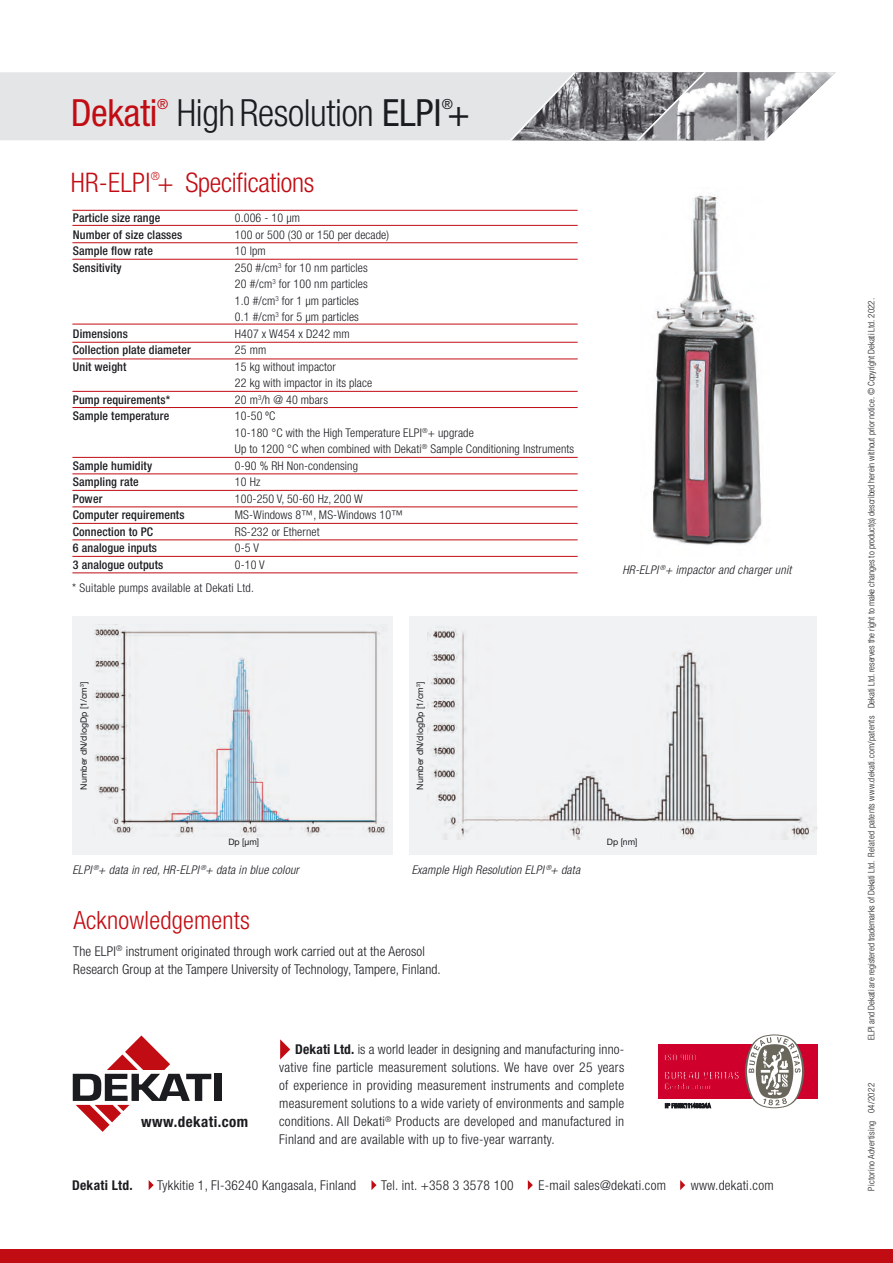
<style>
.page{position:relative;width:893px;height:1263px;background:#fff}
.page>*{position:absolute;margin:0;border:0;box-sizing:border-box;transform-origin:0 0}
.t1{font:300 condensed 37.5px "Helvetica Neue";letter-spacing:-.01em;color:#1b1c20}
.t2{font:condensed 37.5px "Helvetica Neue";letter-spacing:-.01em;color:#c20c13}
.t3{font:300 condensed 27px "Helvetica Neue";letter-spacing:-.01em;color:#c20c13}
.t4{font:300 condensed 25.05px "Helvetica Neue";letter-spacing:.01em;color:#c20c13}
.t5{font:700 condensed 15px "Helvetica Neue";letter-spacing:.03em;color:#1b1c20}
.t6{font:condensed 13.95px "Helvetica Neue";color:#c20c13}
.t7{font:condensed 13.95px "Helvetica Neue";color:#1b1c20}
.t8{font:300 condensed 13.5px/18px "Helvetica Neue";letter-spacing:.015em;color:#1b1c20}
.t9{font:700 condensed 13.5px "Helvetica Neue";letter-spacing:.02em;color:#1b1c20}
.t10{font:300 condensed 12px/16.5px "Helvetica Neue";letter-spacing:.01em;color:#1b1c20}
.t11{font:500 condensed 12px "Helvetica Neue";letter-spacing:.01em;color:#1b1c20}
.t12{font:italic 300 condensed 12px "Helvetica Neue";letter-spacing:.02em;color:#1b1c20}
.t13{font:300 condensed 11.4px "Helvetica Neue";color:#c20c13}
.t14{font:300 condensed 9px "Helvetica Neue";color:#1b1c20}
.t15{font:300 condensed 9px "Helvetica Neue";letter-spacing:.03em;color:#1b1c20}
.t16{font:8.85px "Helvetica Neue";color:#1b1c20}
.t17{font:8.7px "Helvetica Neue";color:#1b1c20}
.s1{font-weight:400}
.s2{font-weight:700}
</style>
<div class="page">
<img style="left:652px;top:195px;width:110px;height:350px">
<hr style="left:72px;top:210px;width:506px;height:1px;background:#c20c13">
<hr style="left:72px;top:490px;width:506px;height:1px;background:#c20c13">
<hr style="left:72px;top:507px;width:506px;height:1px;background:#c20c13">
<hr style="left:72px;top:523px;width:506px;height:1px;background:#c20c13">
<hr style="left:72px;top:474px;width:506px;height:1px;background:#c20c13">
<hr style="left:72px;top:572px;width:506px;height:1px;background:#c20c13">
<hr style="left:72px;top:342px;width:506px;height:1px;background:#c20c13">
<hr style="left:72px;top:324px;width:506px;height:1px;background:#c20c13">
<hr style="left:72px;top:407px;width:506px;height:1px;background:#c20c13">
<hr style="left:72px;top:391px;width:506px;height:1px;background:#c20c13">
<hr style="left:72px;top:457px;width:506px;height:1px;background:#c20c13">
<hr style="left:72px;top:556px;width:506px;height:1px;background:#c20c13">
<hr style="left:72px;top:539px;width:506px;height:1px;background:#c20c13">
<hr style="left:72px;top:359px;width:506px;height:1px;background:#c20c13">
<hr style="left:72px;top:259px;width:506px;height:1px;background:#c20c13">
<hr style="left:72px;top:225px;width:506px;height:1px;background:#c20c13">
<hr style="left:72px;top:242px;width:506px;height:1px;background:#c20c13">
<div style="left:0;top:72px;width:449px;height:68px;background:#e3e5e6"></div>
<svg style="left:449px;top:72px;width:387px;height:68px;background:#b0b0b3"></svg>
<div style="left:72px;top:616px;width:321px;height:238px;background:#f1f2f3"></div>
<div style="left:409px;top:616px;width:407px;height:238px;background:#f1f2f3"></div>
<img style="left:93px;top:627px;width:292px;height:210px">
<img style="left:427px;top:624px;width:391px;height:216px">
<svg style="left:73px;top:1035px;width:138px;height:97px"></svg>
<div style="left:214px;top:1074px;width:8px;height:27px;background:#1b1c20"></div>
<svg style="left:371px;top:1180px;width:5px;height:10px"></svg>
<svg style="left:149px;top:1180px;width:5px;height:10px"></svg>
<svg style="left:528px;top:1180px;width:5px;height:10px"></svg>
<svg style="left:680px;top:1180px;width:5px;height:10px"></svg>
<div style="left:0;top:1249px;width:893px;height:14px;background:#c20c13"></div>
<svg style="left:280px;top:1039px;width:10px;height:20px"></svg>
<div style="left:658px;top:1044px;width:160px;height:55px;background:#cf002b"></div>
<svg style="left:745px;top:1034px;width:59px;height:74px"></svg>
<svg style="left:665px;top:1054px;width:31px;height:7px"></svg>
<svg style="left:665px;top:1071px;width:74px;height:19px"></svg>
<svg style="left:665px;top:1103px;width:46px;height:5px"></svg>
<h1 class="t2" style="left:71px;top:91px;width:88px">Dekati</h1>
<p class="t6" style="left:157px;top:96px;width:13px">®</p>
<h1 class="t1" style="left:177px;top:91px;width:295px">High Resolution <span class="s1">ELPI +</span></h1>
<p class="t7" style="left:442px;top:96px;width:13px">®</p>
<p class="t13" style="left:151px;top:169px;width:11px">®</p>
<h2 class="t3" style="left:71px;top:167px;width:245px">HR-ELPI + Specifications</h2>
<p class="t11" style="left:73px;top:211px;width:89px">Particle size range</p>
<p class="t10" style="left:235px;top:210px;width:67px">0.006 - 10 μm</p>
<p class="t11" style="left:73px;top:227px;width:111px">Number of size classes</p>
<p class="t10" style="left:235px;top:226px;width:156px">100 or 500 (30 or 150 per decade)</p>
<p class="t11" style="left:73px;top:244px;width:81px">Sample flow rate</p>
<p class="t10" style="left:235px;top:243px;width:32px">10 lpm</p>
<p class="t11" style="left:73px;top:260px;width:50px">Sensitivity</p>
<p class="t10" style="left:235px;top:259px;width:134px">250 #/cm<sup>3</sup> for 10 nm particles<br>20 #/cm<sup>3</sup> for 100 nm particles<br>1.0 #/cm<sup>3</sup> for 1 μm particles<br>0.1 #/cm<sup>3</sup> for 5 μm particles</p>
<p class="t11" style="left:73px;top:326px;width:56px">Dimensions</p>
<p class="t10" style="left:235px;top:325px;width:116px">H407 x W454 x D242 mm</p>
<p class="t11" style="left:73px;top:343px;width:119px">Collection plate diameter</p>
<p class="t10" style="left:235px;top:342px;width:33px">25 mm</p>
<p class="t11" style="left:73px;top:359px;width:55px">Unit weight</p>
<p class="t10" style="left:235px;top:358px;width:139px">15 kg without impactor<br>22 kg with impactor in its place</p>
<p class="t11" style="left:73px;top:392px;width:99px">Pump requirements*</p>
<p class="t10" style="left:235px;top:391px;width:95px">20 m<sup>3</sup>/h @ 40 mbars</p>
<p class="t11" style="left:73px;top:409px;width:98px">Sample temperature</p>
<p class="t10" style="left:235px;top:408px;width:341px">10-50 ºC<br>10-180 °C with the High Temperature ELPI<sup>®</sup>+ upgrade<br>Up to 1200 °C when combined with Dekati<sup>®</sup> Sample Conditioning Instruments</p>
<p class="t11" style="left:73px;top:458px;width:81px">Sample humidity</p>
<p class="t10" style="left:235px;top:457px;width:125px">0-90 % RH Non-condensing</p>
<p class="t11" style="left:73px;top:475px;width:67px">Sampling rate</p>
<p class="t10" style="left:235px;top:474px;width:27px">10 Hz</p>
<p class="t11" style="left:73px;top:491px;width:31px">Power</p>
<p class="t10" style="left:235px;top:490px;width:129px">100-250 V, 50-60 Hz, 200 W</p>
<p class="t11" style="left:73px;top:508px;width:113px">Computer requirements</p>
<p class="t10" style="left:235px;top:507px;width:170px">MS-Windows 8™, MS-Windows 10™</p>
<p class="t11" style="left:73px;top:524px;width:82px">Connection to PC</p>
<p class="t10" style="left:235px;top:523px;width:86px">RS-232 or Ethernet</p>
<p class="t11" style="left:73px;top:541px;width:86px">6 analogue inputs</p>
<p class="t10" style="left:235px;top:540px;width:25px">0-5 V</p>
<p class="t11" style="left:73px;top:557px;width:92px">3 analogue outputs</p>
<p class="t10" style="left:235px;top:556px;width:31px">0-10 V</p>
<p class="t10" style="left:72px;top:580px;width:183px">* Suitable pumps available at Dekati Ltd.</p>
<p class="t17" style="left:78px;top:789px;width:109px;rotate:-90deg">Number dN/dlogDp [1/cm<sup>3</sup>]</p>
<p class="t17" style="left:415px;top:789px;width:109px;rotate:-90deg">Number dN/dlogDp [1/cm<sup>3</sup>]</p>
<p class="t12" style="left:622px;top:563px;width:170px">HR-ELPI <sup>®</sup>+ impactor and charger unit</p>
<p class="t16" style="left:228px;top:836px;width:32px">Dp [µm]</p>
<p class="t16" style="left:607px;top:836px;width:32px">Dp [nm]</p>
<p class="t12" style="left:72px;top:863px;width:228px">ELPI <sup>®</sup>+ data in red, HR-ELPI <sup>®</sup>+ data in blue colour</p>
<h3 class="t4" style="left:73px;top:906px;width:178px">Acknowledgements</h3>
<p class="t12" style="left:412px;top:863px;width:170px">Example High Resolution ELPI <sup>®</sup>+ data</p>
<p class="t8" style="left:73px;top:942px;width:369px">The ELPI<sup>®</sup> instrument originated through work carried out at the Aerosol<br>Research Group at the Tampere University of Technology, Tampere, Finland.</p>
<p class="t5" style="left:141px;top:1112px;width:108px">www.dekati.com</p>
<p class="t8" style="left:279px;top:1040px;width:347px;text-align:justify;text-indent:16px"><span class="s2">Dekati Ltd.</span> is a world leader in designing and manufacturing inno&shy;vative fine particle measurement solutions. We have over 25 years of experience in providing measurement instruments and complete measurement solutions to a wide variety of environments and sample conditions. All Dekati<sup>®</sup> Products are developed and manufactured in Finland and are available with up to five-year warranty.</p>
<p class="t9" style="left:72px;top:1177px;width:62px">Dekati Ltd.</p>
<p class="t8" style="left:157px;top:1176px;width:201px">Tykkitie 1, FI-36240 Kangasala, Finland</p>
<p class="t8" style="left:381px;top:1176px;width:134px">Tel. int. +358 3 3578 100</p>
<p class="t8" style="left:539px;top:1176px;width:129px">E-mail sales@dekati.com</p>
<p class="t8" style="left:691px;top:1176px;width:84px">www.dekati.com</p>
<p class="t14" style="left:866px;top:1040px;width:743px;rotate:-90deg">ELPI and Dekati are registered trademarks of Dekati Ltd. Related patents www.dekati.com/patents Dekati Ltd. reserves the right to make changes to product(s) described herein without prior notice. © Copyright Dekati Ltd. 2022.</p>
<p class="t15" style="left:866px;top:1191px;width:109px;rotate:-90deg">Pictorino Advertising 04/2022</p>
</div>
